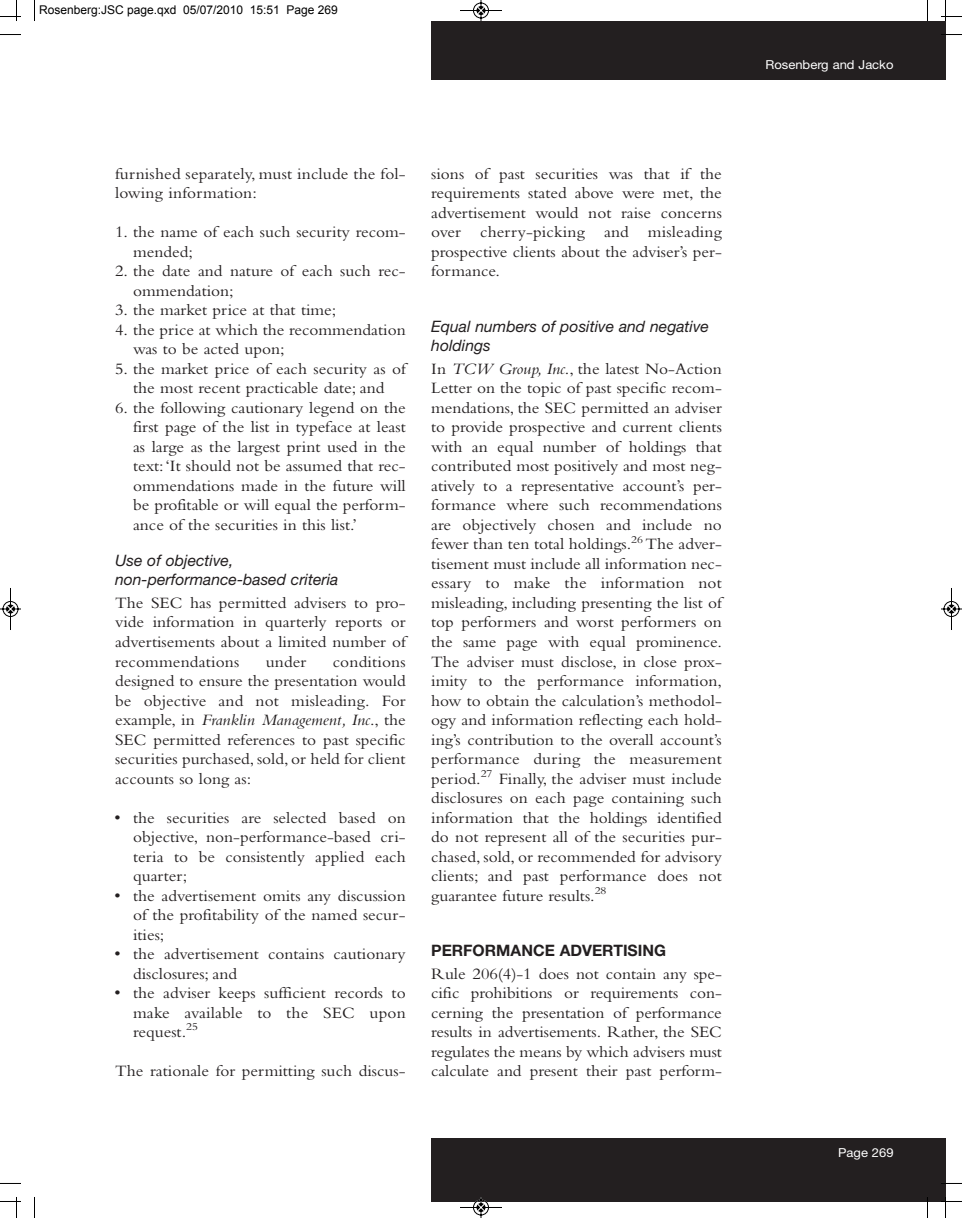
<style>
.page{position:relative;width:962px;height:1218px;background:#fff}
.page>*{position:absolute;margin:0;border:0;box-sizing:border-box;transform-origin:0 0}
.t1{font:16.5px/19.5px "Bembo";color:#231f20;text-align:justify;scale:1.05 1}
.t2{font:italic 15.75px/19.5px "Helvetica Neue";color:#231f20}
.t3{font:700 15.75px "Helvetica Neue";color:#231f20}
.t4{font:12.3px "Helvetica Neue";color:#fff;scale:1.05 1}
.t5{font:12px "Arial";color:#000}
.s1{font-style:italic}
.s2{font-family:"Universal Newswith Comm Pi"}
</style>
<div class="page">
<div style="left:431px;top:21px;width:514px;height:59px;background:#231f20"></div>
<div style="left:431px;top:1137px;width:514px;height:63px;background:#231f20"></div>
<svg style="left:34px;top:0;width:1px;height:21px"></svg>
<svg style="left:0;top:34px;width:21px;height:1px"></svg>
<svg style="left:927px;top:0;width:1px;height:21px"></svg>
<svg style="left:941px;top:34px;width:21px;height:1px"></svg>
<svg style="left:34px;top:1197px;width:1px;height:20px"></svg>
<svg style="left:927px;top:1197px;width:1px;height:20px"></svg>
<svg style="left:0;top:0;width:21px;height:21px"></svg>
<svg style="left:941px;top:0;width:21px;height:21px"></svg>
<svg style="left:0;top:1197px;width:21px;height:20px"></svg>
<svg style="left:941px;top:1196px;width:21px;height:21px"></svg>
<svg style="left:460px;top:0;width:42px;height:21px"></svg>
<svg style="left:459px;top:1197px;width:44px;height:20px"></svg>
<svg style="left:0;top:588px;width:21px;height:42px"></svg>
<svg style="left:941px;top:588px;width:21px;height:42px"></svg>
<p class="t5" style="left:39px;top:3px;width:300px">Rosenberg:JSC page.qxd 05/07/2010 15:51 Page 269</p>
<p class="t1" style="left:115px;top:165px;width:278px">furnished separately, must include the fol&shy;lowing information:</p>
<p class="t1" style="left:133px;top:224px;width:261px;text-indent:-18px">1. the name of each such security recom&shy;mended;</p>
<p class="t1" style="left:133px;top:263px;width:261px;text-indent:-18px">2. the date and nature of each such rec&shy;ommendation;</p>
<p class="t1" style="left:115px;top:302px;width:212px">3. the market price at that time;</p>
<p class="t1" style="left:133px;top:321px;width:261px;text-indent:-18px">4. the price at which the recommendation was to be acted upon;</p>
<p class="t1" style="left:115px;top:360px;width:278px;text-align:center">5. the market price of each security as of the most recent practicable date; and</p>
<p class="t1" style="left:133px;top:399px;width:261px;text-indent:-18px">6. the following cautionary legend on the first page of the list in typeface at least as large as the largest print used in the text: ‘It should not be assumed that rec&shy;ommendations made in the future will be profitable or will equal the perform&shy;ance of the securities in this list.’</p>
<p class="t2" style="left:115px;top:552px;width:225px">Use of objective, non-performance-based criteria</p>
<p class="t1" style="left:115px;top:594px;width:278px">The SEC has permitted advisers to pro&shy;vide information in quarterly reports or advertisements about a limited number of recommendations</p>
<p class="t1" style="left:115px;top:653px;width:278px;text-indent:218px">conditions designed to ensure the presentation would be objective and not misleading. For example, in <span class="s1">Franklin Management, Inc</span>., the SEC permitted references to past specific securities purchased, sold, or held for client accounts so long as:</p>
<p class="t1" style="left:133px;top:809px;width:261px;text-indent:-18px"><span class="s2">•</span> the securities are selected based on objective, non-performance-based cri&shy;teria to be consistently applied each quarter;</p>
<p class="t1" style="left:133px;top:887px;width:261px;text-indent:-18px"><span class="s2">•</span> the advertisement omits any discussion of the profitability of the named secur - ities;</p>
<p class="t1" style="left:133px;top:945px;width:261px;text-indent:-18px"><span class="s2">•</span> the advertisement contains cautionary disclosures; and</p>
<p class="t1" style="left:133px;top:984px;width:261px;text-indent:-18px"><span class="s2">•</span> the adviser keeps sufficient records to make available to the SEC upon request.<sup>25</sup></p>
<p class="t1" style="left:115px;top:1062px;width:278px">The rationale for permitting such discus-</p>
<p class="t1" style="left:266px;top:653px;width:40px">under</p>
<p class="t1" style="left:431px;top:165px;width:278px">sions of past securities was that if the requirements stated above were met, the advertisement would not raise concerns over cherry-picking and misleading prospective clients about the adviser’s per&shy;formance.</p>
<p class="t2" style="left:431px;top:318px;width:279px">Equal numbers of positive and negative holdings</p>
<p class="t1" style="left:431px;top:360px;width:278px">In <span class="s1">TCW Group, Inc</span>., the latest No-Action Letter on the topic of past specific recom&shy;mendations, the SEC permitted an adviser to provide prospective and current clients with an equal number of holdings that contributed most positively and most neg&shy;atively to a representative account’s per&shy;formance where such recommendations are objectively chosen and include no fewer than ten total holdings.<sup>26</sup> The adver&shy;tisement must include all information nec&shy;essary to make the information not misleading, including presenting the list of top performers and worst performers on the same page with equal prominence.<br>The adviser must disclose, in close prox&shy;imity to the performance information, how to obtain the calculation’s methodol&shy;ogy and information reflecting each hold&shy;ing’s contribution to the overall account’s performance during the measurement period.<sup>27</sup> Finally, the adviser must include disclosures on each page containing such information that the holdings identified do not represent all of the securities pur&shy;chased, sold, or recommended for advisory clients; and past performance does not guarantee future results.<sup>28</sup></p>
<p class="t3" style="left:431px;top:944px;width:236px">PERFORMANCE ADVERTISING</p>
<p class="t1" style="left:431px;top:965px;width:278px">Rule 206(4)-1 does not contain any spe&shy;cific prohibitions or requirements con&shy;cerning the presentation of performance results in advertisements. Rather, the SEC regulates the means by which advisers must calculate and present their past perform-</p>
<p class="t4" style="left:766px;top:60px;width:123px">Rosenberg and Jacko</p>
<p class="t4" style="left:838px;top:1148px;width:54px">Page 269</p>
</div>
